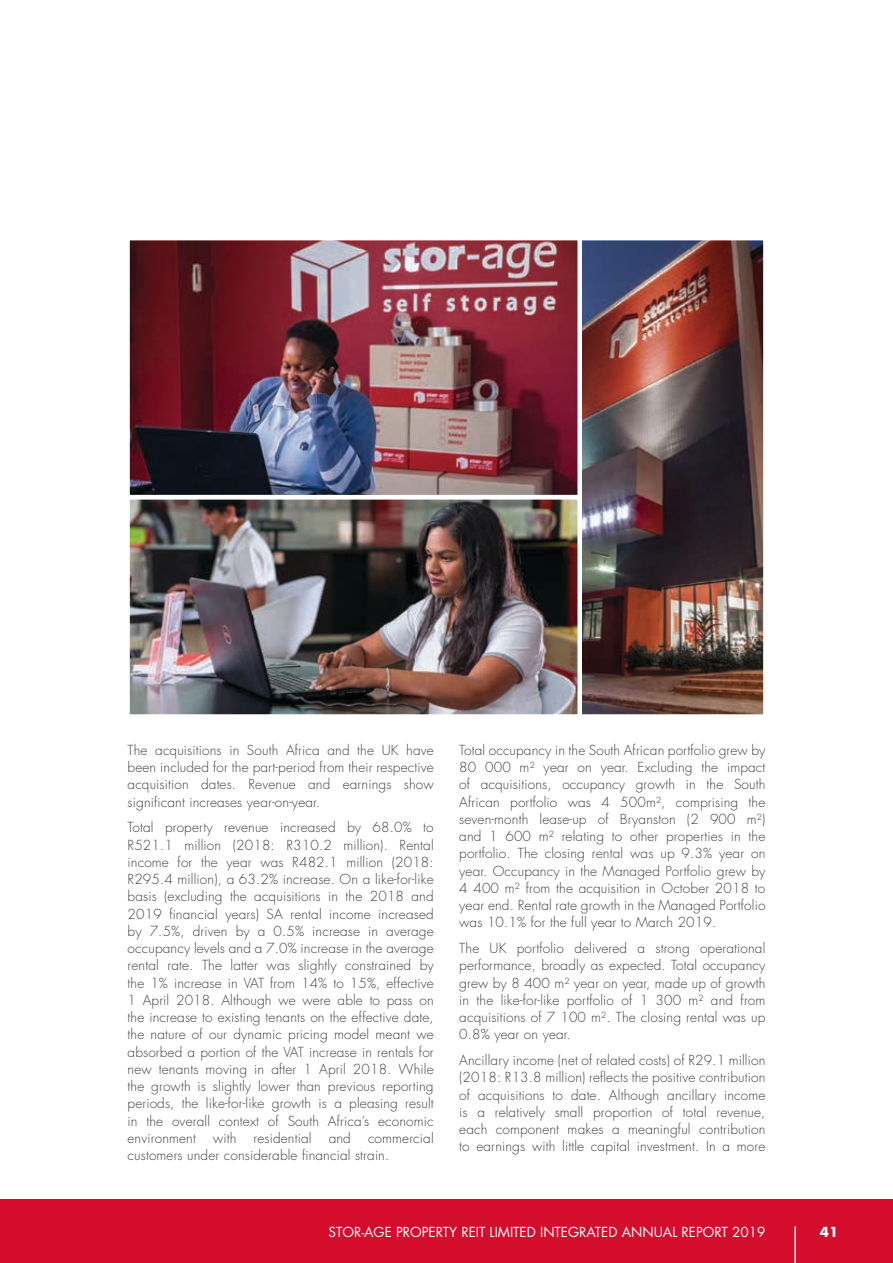
<style>
.page{position:relative;width:893px;height:1263px;background:#fff}
.page>*{position:absolute;margin:0;border:0;box-sizing:border-box;transform-origin:0 0}
.t1{font:300 13.5px/17.2px "Futura Std";letter-spacing:.01em;color:#414142;text-align:justify}
.t2{font:13.5px "Futura Std";color:#fff}
.t3{font:700 13.5px "Futura Std";color:#fff}
</style>
<div class="page">
<div style="left:0;top:1199px;width:893px;height:64px;background:#d30d2b"></div>
<hr style="left:794px;top:1226px;width:2px;height:37px;background:#fff">
<img style="left:130px;top:241px;width:633px;height:473px">
<div style="left:577px;top:236px;width:191px;height:483px;border:4px solid #fff"></div>
<div style="left:125px;top:495px;width:457px;height:224px;border:4px solid #fff"></div>
<div style="left:125px;top:236px;width:457px;height:263px;border:4px solid #fff"></div>
<p class="t1" style="left:128px;top:742px;width:308px">The acquisitions in South Africa and the UK have been included for the part-period from their respective acquisition dates. Revenue and earnings show significant increases year-on-year.</p>
<p class="t1" style="left:128px;top:819px;width:308px">Total property revenue increased by 68.0% to R521.1 million (2018: R310.2 million). Rental income for the year was R482.1 million (2018:<br>R295.4 million), a 63.2% increase. On a like-for-like basis (excluding the acquisitions in the 2018 and 2019 financial years) SA rental income increased by 7.5%, driven by a 0.5% increase in average occupancy levels and a 7.0% increase in the average rental rate. The latter was slightly constrained by the 1% increase in VAT from 14% to 15%, effective 1 April 2018. Although we were able to pass on the increase to existing tenants on the effective date, the nature of our dynamic pricing model meant we absorbed a portion of the VAT increase in rentals for new tenants moving in after 1 April 2018. While the growth is slightly lower than previous reporting periods, the like-for-like growth is a pleasing result in the overall context of South Africa’s economic environment</p>
<p class="t1" style="left:128px;top:1130px;width:308px;text-indent:240px">commercial customers under considerable financial strain.</p>
<p class="t1" style="left:213px;top:1130px;width:25px">with</p>
<p class="t1" style="left:254px;top:1130px;width:60px">residential</p>
<p class="t1" style="left:329px;top:1130px;width:24px">and</p>
<p class="t1" style="left:459px;top:742px;width:308px">Total occupancy in the South African portfolio grew by 80 000 m² year on year. Excluding the impact of acquisitions, occupancy growth in the South African portfolio was 4 500m², comprising the seven-month lease-up of Bryanston (2 900 m²) and 1 600 m² relating to other properties in the portfolio. The closing rental was up 9.3% year on year. Occupancy in the Managed Portfolio grew by 4 400 m² from the acquisition in October 2018 to year end. Rental rate growth in the Managed Portfolio was 10.1% for the full year to March 2019.</p>
<p class="t1" style="left:459px;top:940px;width:308px">The UK portfolio delivered a strong operational performance, broadly as expected. Total occupancy grew by 8 400 m² year on year, made up of growth in the like-for-like portfolio of 1 300 m² and from acquisitions of 7 100 m². The closing rental was up 0.8% year on year.</p>
<p class="t1" style="left:459px;top:1052px;width:308px">Ancillary income (net of related costs) of R29.1 million (2018: R13.8 million) reflects the positive contribution of acquisitions to date. Although ancillary income is a relatively small proportion of total revenue, each component makes a meaningful contribution to earnings with little capital investment. In a more</p>
<p class="t2" style="left:329px;top:1223px;width:438px">STOR-AGE PROPERTY REIT LIMITED INTEGRATED ANNUAL REPORT 2019</p>
<p class="t3" style="left:820px;top:1222px;width:20px">41</p>
</div>
